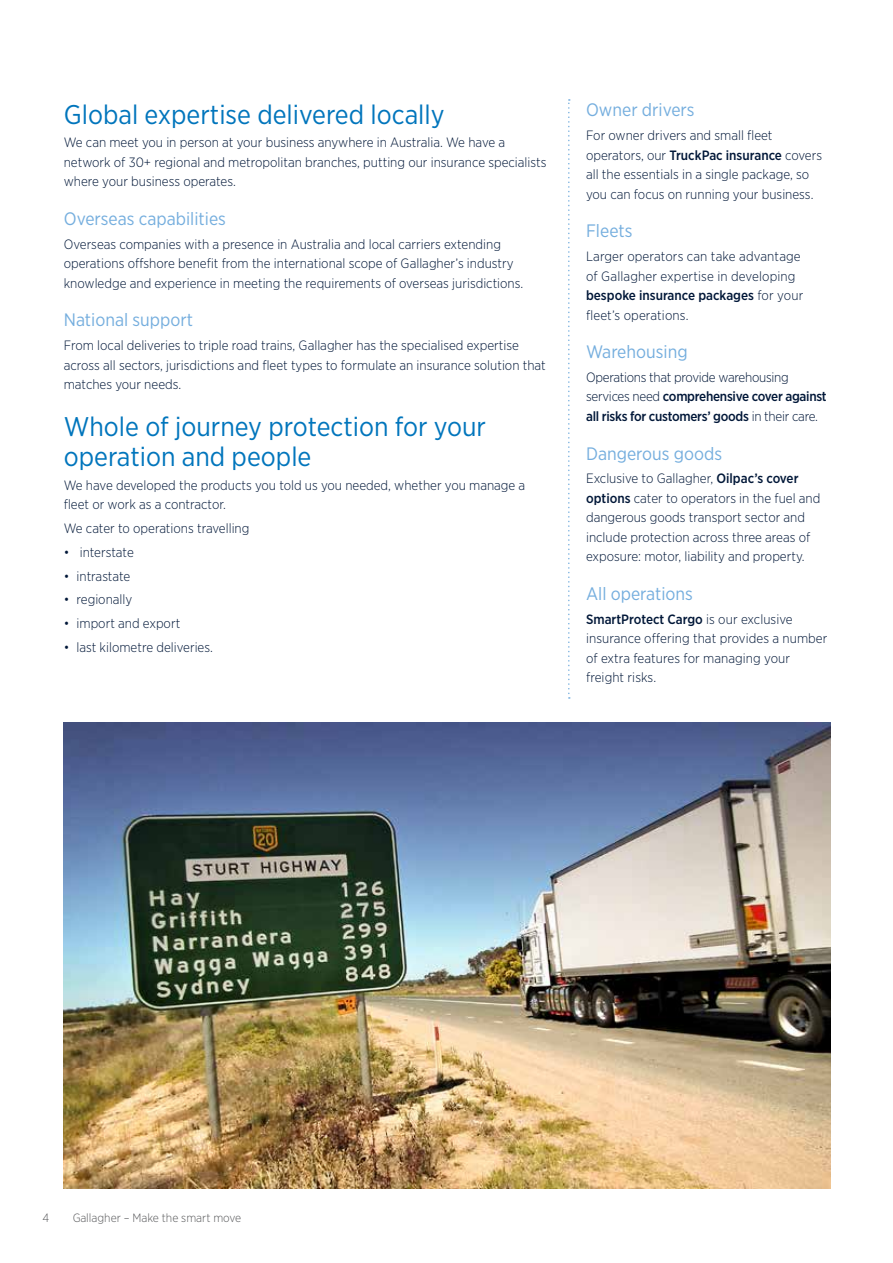
<style>
.page{position:relative;width:893px;height:1263px;background:#fff}
.page>*{position:absolute;margin:0;border:0;box-sizing:border-box;transform-origin:0 0}
.t1{font:27px/30px "Gotham Narrow";color:#0075bc}
.t2{font:18px "Gotham Narrow";color:#75aede}
.t3{font:300 13.5px/19.5px "Gotham Narrow";color:#001738}
.t4{font:300 13.5px/19.5px "Gotham Narrow";letter-spacing:-.02em;color:#001738}
.t5{font:300 12px "Gotham Narrow";color:#58595b}
.s1{font-weight:500}
</style>
<div class="page">
<img style="left:64px;top:722px;width:767px;height:467px">
<svg style="left:568px;top:99px;width:2px;height:600px"></svg>
<h1 class="t1" style="left:64px;top:99px;width:382px">Global expertise delivered locally</h1>
<p class="t3" style="left:64px;top:133px;width:484px">We can meet you in person at your business anywhere in Australia. We have a network of 30+ regional and metropolitan branches, putting our insurance specialists where your business operates.</p>
<h2 class="t2" style="left:64px;top:208px;width:164px">Overseas capabilities</h2>
<p class="t3" style="left:64px;top:234px;width:461px">Overseas companies with a presence in Australia and local carriers extending operations offshore benefit from the international scope of Gallagher’s industry knowledge and experience in meeting the requirements of overseas jurisdictions.</p>
<h2 class="t2" style="left:64px;top:309px;width:131px">National support</h2>
<p class="t3" style="left:64px;top:335px;width:484px">From local deliveries to triple road trains, Gallagher has the specialised expertise across all sectors, jurisdictions and fleet types to formulate an insurance solution that matches your needs.</p>
<h1 class="t1" style="left:64px;top:411px;width:424px">Whole of journey protection for your operation and people</h1>
<p class="t3" style="left:64px;top:475px;width:463px">We have developed the products you told us you needed, whether you manage a fleet or work as a contractor.</p>
<p class="t3" style="left:64px;top:518px;width:187px">We cater to operations travelling</p>
<p class="t3" style="left:64px;top:542px;width:72px">• interstate</p>
<p class="t3" style="left:64px;top:566px;width:68px">• intrastate</p>
<p class="t3" style="left:64px;top:590px;width:70px">• regionally</p>
<p class="t3" style="left:64px;top:613px;width:118px">• import and export</p>
<p class="t3" style="left:64px;top:637px;width:151px">• last kilometre deliveries.</p>
<h2 class="t2" style="left:586px;top:99px;width:110px">Owner drivers</h2>
<p class="t3" style="left:586px;top:125px;width:238px">For owner drivers and small fleet operators, our <span class="s1">TruckPac insurance</span> covers all the essentials in a single package, so you can focus on running your business.</p>
<h2 class="t2" style="left:586px;top:220px;width:48px">Fleets</h2>
<p class="t3" style="left:586px;top:246px;width:219px">Larger operators can take advantage of Gallagher expertise in developing <span class="s1">bespoke insurance packages</span> for your fleet’s operations.</p>
<h2 class="t2" style="left:586px;top:341px;width:103px">Warehousing</h2>
<p class="t4" style="left:586px;top:367px;width:242px">Operations that provide warehousing services need <span class="s1">comprehensive cover against all risks for customers’ goods</span> in their care.</p>
<h2 class="t2" style="left:586px;top:442px;width:137px">Dangerous goods</h2>
<p class="t3" style="left:586px;top:468px;width:236px">Exclusive to Gallagher, <span class="s1">Oilpac’s cover options</span> cater to operators in the fuel and dangerous goods transport sector and include protection across three areas of exposure: motor, liability and property.</p>
<h2 class="t2" style="left:586px;top:582px;width:108px">All operations</h2>
<p class="t3" style="left:586px;top:609px;width:243px"><span class="s1">SmartProtect Cargo</span> is our exclusive insurance offering that provides a number of extra features for managing your freight risks.</p>
<p class="t5" style="left:43px;top:1210px;width:8px">4</p>
<p class="t5" style="left:72px;top:1210px;width:171px">Gallagher – Make the smart move</p>
</div>
